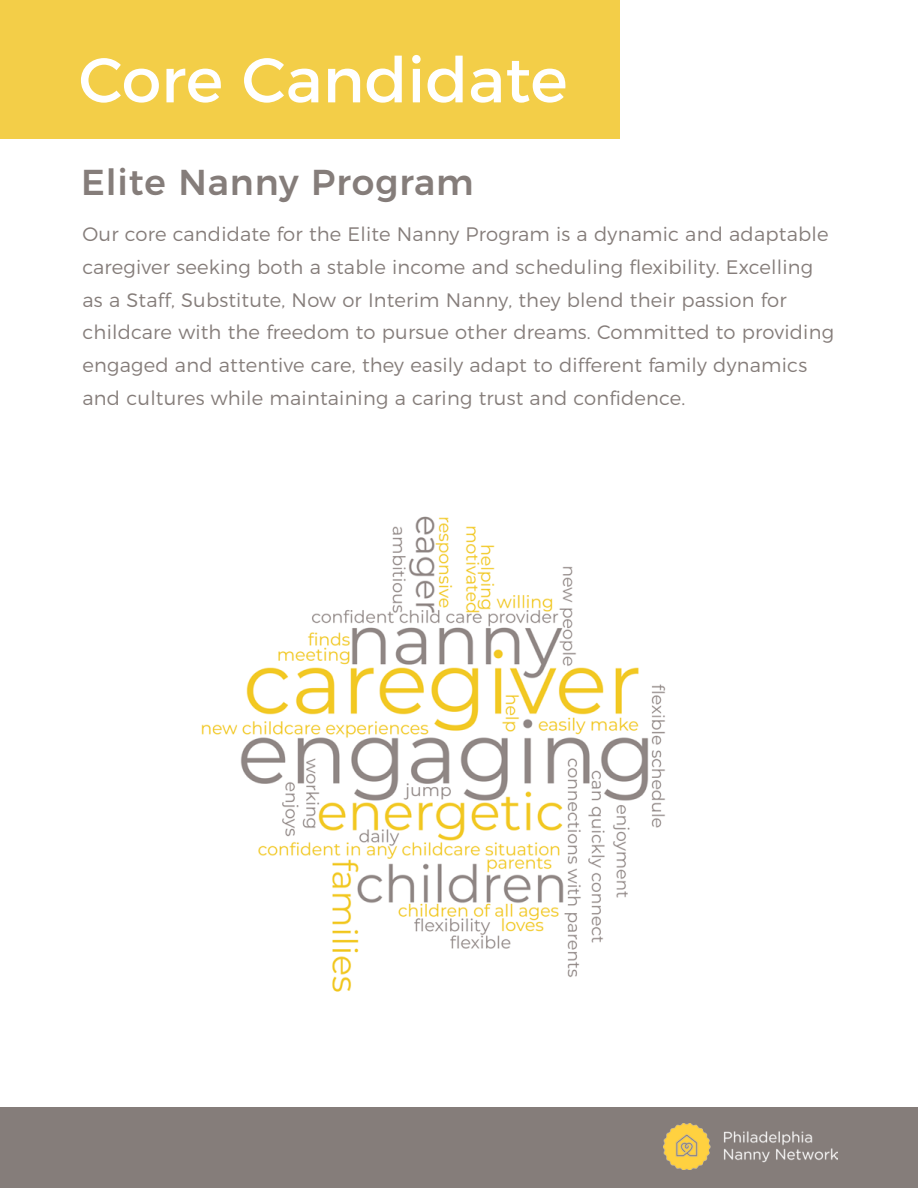
<style>
.page{position:relative;width:918px;height:1188px;background:#fff}
.page>*{position:absolute;margin:0;border:0;box-sizing:border-box;transform-origin:0 0}
.t1{font:63px "Montserrat";color:#fff}
.t2{font:500 36px "Montserrat";letter-spacing:.025em;color:#857d7a}
.t3{font:300 19.5px/33px "Montserrat";letter-spacing:.01em;color:#857d7a}
</style>
<div class="page">
<div style="left:0;top:1107px;width:918px;height:81px;background:#857d7a"></div>
<img style="left:664px;top:1123px;width:174px;height:47px">
<img style="left:201px;top:516px;width:465px;height:476px">
<div style="left:0;top:0;width:619px;height:138px;background:#f3ce48"></div>
<h1 class="t1" style="left:79px;top:30px;width:490px">Core Candidate</h1>
<h2 class="t2" style="left:81px;top:153px;width:394px">Elite Nanny Program</h2>
<p class="t3" style="left:82px;top:215px;width:753px">Our core candidate for the Elite Nanny Program is a dynamic and adaptable caregiver seeking both a stable income and scheduling flexibility. Excelling as a Staff, Substitute, Now or Interim Nanny, they blend their passion for childcare with the freedom to pursue other dreams. Committed to providing engaged and attentive care, they easily adapt to different family dynamics and cultures while maintaining a caring trust and confidence.</p>
</div>
